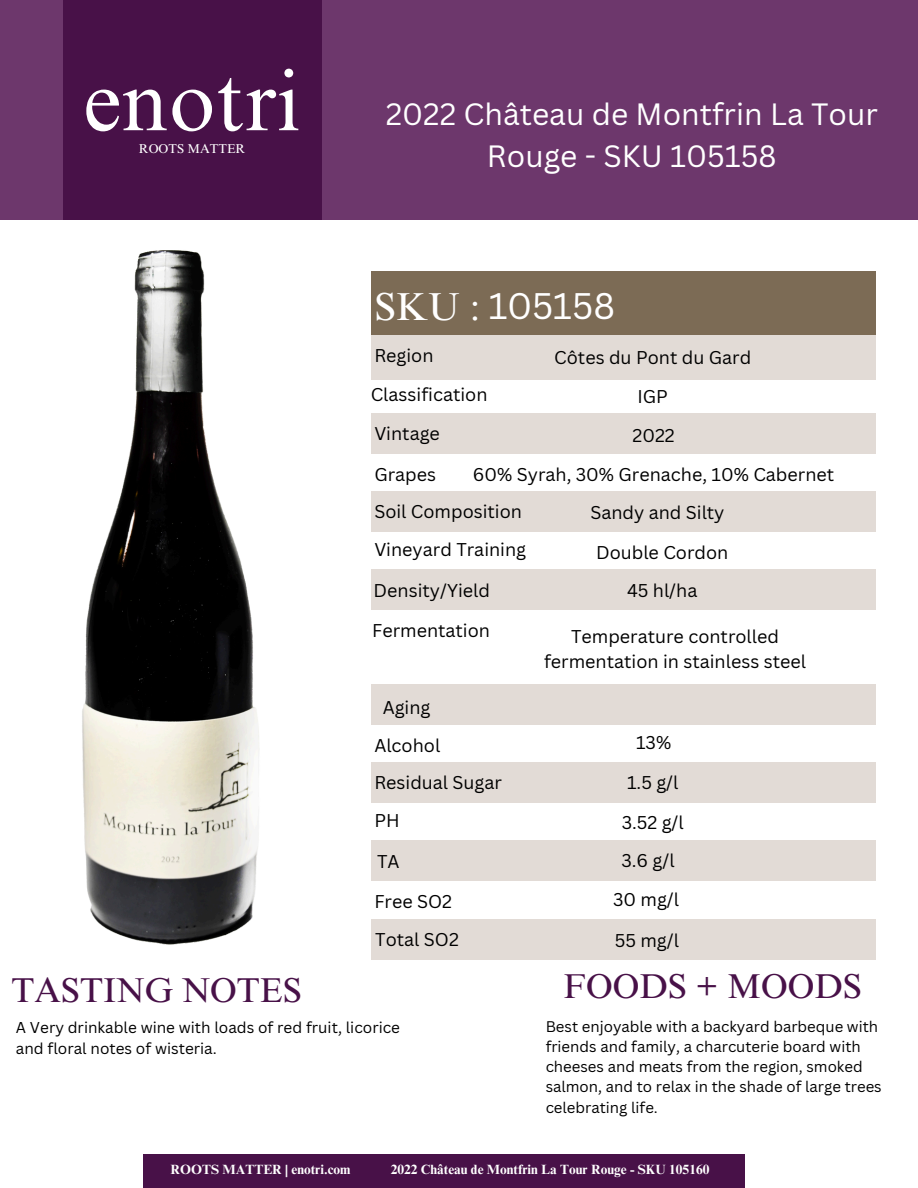
<style>
.page{position:relative;width:918px;height:1188px;background:#fff}
.page>*{position:absolute;margin:0;border:0;box-sizing:border-box;transform-origin:0 0}
.t1{font:85.5px "Times NRMT Pro";color:#fff}
.t2{font:36px "Canva Sans";color:#fff}
.t3{font:34.5px "Times NRMT Pro";color:#481148}
.t4{font:30px/41.7px "Canva Sans";color:#fff;text-align:center}
.t5{font:18px/24.8px "Canva Sans";color:#000;text-align:center}
.t6{font:15.3px/21.3px "Canva Sans";color:#000}
.t7{font:15px/20.2px "Canva Sans";color:#000}
.t8{font:700 13.35px "Times NRMT Pro";color:#fff}
.t9{font:12.9px "Times NRMT Pro";color:#fff}
.s1{font-family:"Times NRMT Pro";font-size:39px}
</style>
<div class="page">
<div style="left:0;top:0;width:918px;height:220px;background:#6d376c"></div>
<div style="left:63px;top:0;width:258px;height:220px;background:#481148"></div>
<div style="left:144px;top:1155px;width:601px;height:33px;background:#481148"></div>
<div style="left:371px;top:272px;width:505px;height:63px;background:#7c6b55"></div>
<div style="left:371px;top:335px;width:505px;height:44px;background:#e2dbd6"></div>
<div style="left:371px;top:413px;width:505px;height:40px;background:#e2dbd6"></div>
<div style="left:371px;top:491px;width:505px;height:40px;background:#e2dbd6"></div>
<div style="left:371px;top:569px;width:505px;height:40px;background:#e2dbd6"></div>
<div style="left:371px;top:763px;width:505px;height:40px;background:#e2dbd6"></div>
<div style="left:371px;top:841px;width:505px;height:40px;background:#e2dbd6"></div>
<div style="left:371px;top:919px;width:505px;height:40px;background:#e2dbd6"></div>
<div style="left:371px;top:684px;width:505px;height:40px;background:#e2dbd6"></div>
<img style="left:82px;top:250px;width:337px;height:710px">
<h6 class="t1" style="left:84px;top:69px;width:218px">enotri</h6>
<h6 class="t9" style="left:139px;top:143px;width:108px">ROOTS MATTER</h6>
<h5 class="t4" style="left:386px;top:93px;width:494px">2022 Château de Montfrin La Tour<br>Rouge - SKU 105158</h5>
<h6 class="t2" style="left:374px;top:281px;width:242px"><span class="s1">SKU :</span> 105158</h6>
<h6 class="t5" style="left:374px;top:343px;width:61px">Region</h6>
<h6 class="t5" style="left:371px;top:381px;width:118px">Classification</h6>
<h6 class="t5" style="left:374px;top:421px;width:67px">Vintage</h6>
<h6 class="t5" style="left:374px;top:461px;width:63px">Grapes</h6>
<h6 class="t5" style="left:374px;top:499px;width:149px">Soil Composition</h6>
<h6 class="t5" style="left:374px;top:537px;width:153px">Vineyard Training</h6>
<h6 class="t5" style="left:374px;top:577px;width:118px">Density/Yield</h6>
<h6 class="t5" style="left:372px;top:617px;width:119px">Fermentation</h6>
<h6 class="t5" style="left:554px;top:344px;width:198px">Côtes du Pont du Gard</h6>
<h6 class="t5" style="left:638px;top:384px;width:32px">IGP</h6>
<h5 class="t5" style="left:633px;top:423px;width:44px">2022</h5>
<h5 class="t5" style="left:473px;top:461px;width:363px">60% Syrah, 30% Grenache, 10% Cabernet</h5>
<h6 class="t5" style="left:590px;top:499px;width:136px">Sandy and Silty</h6>
<h6 class="t5" style="left:596px;top:539px;width:134px">Double Cordon</h6>
<h6 class="t5" style="left:627px;top:577px;width:72px">45 hl/ha</h6>
<h6 class="t5" style="left:544px;top:624px;width:263px">Temperature controlled fermentation in stainless steel</h6>
<h6 class="t5" style="left:383px;top:695px;width:49px">Aging</h6>
<h6 class="t3" style="left:11px;top:977px;width:292px">TASTING NOTES</h6>
<p class="t5" style="left:374px;top:733px;width:67px">Alcohol</p>
<p class="t5" style="left:374px;top:770px;width:129px">Residual Sugar</p>
<h4 class="t5" style="left:374px;top:808px;width:27px">PH</h4>
<p class="t5" style="left:377px;top:848px;width:24px">TA</p>
<h2 class="t5" style="left:374px;top:889px;width:79px">Free SO2</h2>
<h1 class="t5" style="left:375px;top:926px;width:85px">Total SO2</h1>
<h6 class="t6" style="left:16px;top:1016px;width:386px">A Very drinkable wine with loads of red fruit, licorice and floral notes of wisteria.</h6>
<h6 class="t5" style="left:636px;top:729px;width:37px">13%</h6>
<h6 class="t5" style="left:627px;top:770px;width:53px">1.5 g/l</h6>
<h6 class="t5" style="left:622px;top:810px;width:64px">3.52 g/l</h6>
<h6 class="t5" style="left:621px;top:848px;width:55px">3.6 g/l</h6>
<h3 class="t5" style="left:613px;top:887px;width:68px">30 mg/l</h3>
<h3 class="t5" style="left:615px;top:927px;width:66px">55 mg/l</h3>
<p class="t3" style="left:563px;top:974px;width:300px">FOODS + MOODS</p>
<p class="t7" style="left:546px;top:1016px;width:338px">Best enjoyable with a backyard barbeque with friends and family, a charcuterie board with cheeses and meats from the region, smoked salmon, and to relax in the shade of large trees celebrating life.</p>
<h6 class="t8" style="left:171px;top:1164px;width:182px">ROOTS MATTER | enotri.com</h6>
<h6 class="t8" style="left:391px;top:1164px;width:320px">2022 Château de Montfrin La Tour Rouge - SKU 105160</h6>
</div>
